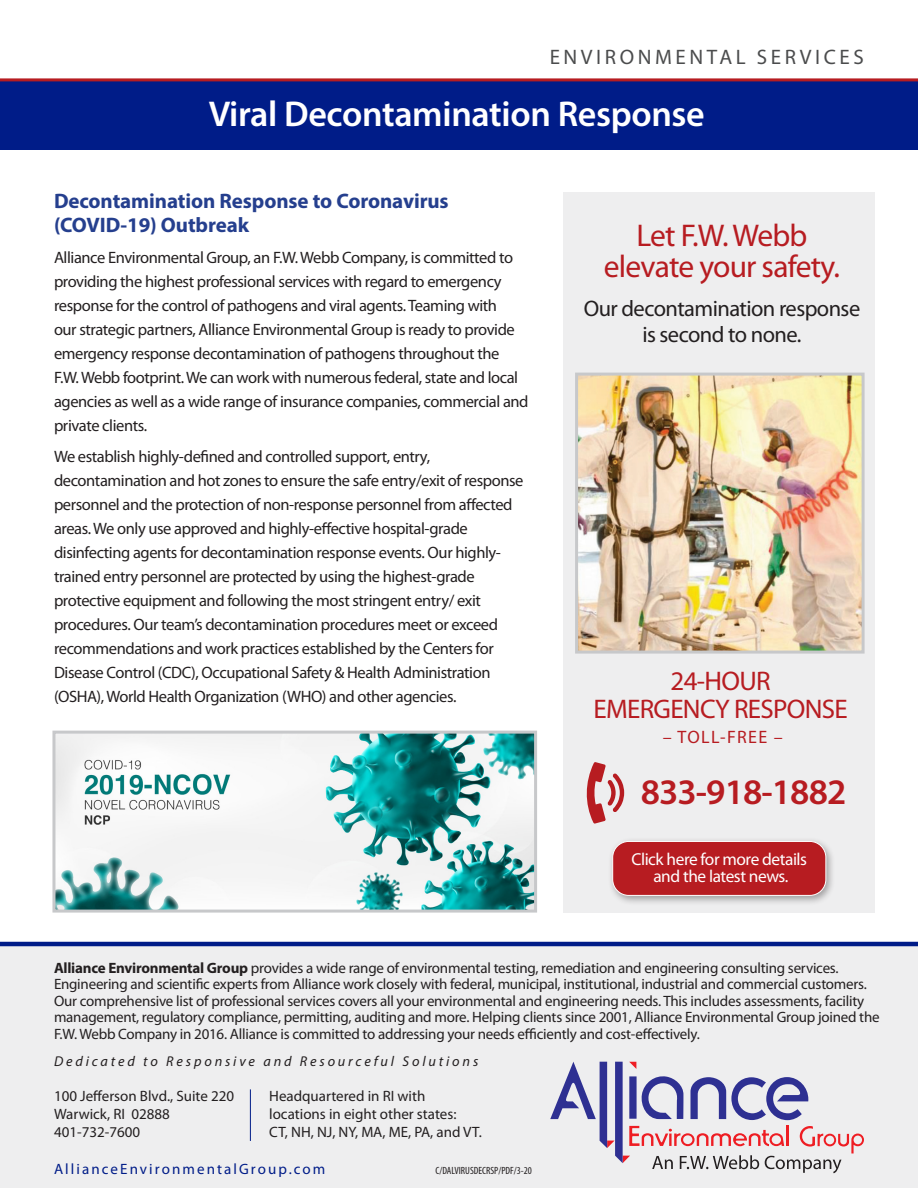
<style>
.page{position:relative;width:918px;height:1188px;background:#fff}
.page>*{position:absolute;margin:0;border:0;box-sizing:border-box;transform-origin:0 0}
.t1{font:600 36px "Myriad Pro";letter-spacing:-.01em;color:#fff}
.Body_text{font:600 36px "Myriad Pro";letter-spacing:-.025em;color:#b71c21}
.Body_text-2{font:31.5px/31.5px "Myriad Pro";letter-spacing:-.025em;color:#b71c21;text-align:center}
.Body_text-3{font:27px/28.5px "Myriad Pro";letter-spacing:-.025em;color:#b71c21;text-align:center}
.Body_text-4{font:22.5px/25.5px "Myriad Pro";letter-spacing:-.025em;color:#231f20;text-align:center}
.Body_text-5{font:700 21px/24px "Myriad Pro";letter-spacing:-.005em;color:#253f8e}
.t2{font:21px "Myriad Pro";letter-spacing:.17em;color:#4b4c4d}
.Body_text-6{font:18px "Myriad Pro";letter-spacing:.075em;color:#b71c21}
.Body_text-7{font:17.4px/17.4px "Myriad Pro";letter-spacing:-.025em;color:#fff;text-align:center}
.Body_text-8{font:16.5px/24px "Myriad Pro";letter-spacing:-.025em;color:#231f20}
.t3{font:15px/16.5px "Myriad Pro";letter-spacing:-.015em;color:#231f20}
.t4{font:15px "Myriad Pro";letter-spacing:.14em;color:#001c88}
.t5{font:italic 14.25px "Myriad Pro";letter-spacing:.2em;color:#231f20}
.sidebar_text{font:condensed 10.5px "Myriad Pro";color:#231f20}
.s1{font-weight:700}
</style>
<div class="page">
<div style="left:0;top:80px;width:918px;height:69px;background:#001c88"></div>
<hr style="left:0;top:78px;width:918px;height:3px;background:#b71c21">
<div style="left:0;top:944px;width:918px;height:244px;background:#eeeeef"></div>
<hr style="left:0;top:942px;width:918px;height:4px;background:#001c88">
<svg style="left:550px;top:1062px;width:314px;height:111px"></svg>
<hr style="left:250px;top:1089px;width:1px;height:52px;background:#001c88">
<div style="left:564px;top:192px;width:311px;height:721px;background:#eeeeef"></div>
<img style="left:56px;top:735px;width:477px;height:174px">
<div style="left:52px;top:731px;width:485px;height:182px;border:3px solid #c7c8ca"></div>
<img style="left:579px;top:377px;width:282px;height:273px">
<div style="left:575px;top:373px;width:290px;height:281px;border:3px solid #c7c8ca"></div>
<svg style="left:586px;top:762px;width:38px;height:62px"></svg>
<div style="left:608px;top:837px;width:228px;height:69px;background:#231f20;opacity:.4"></div>
<div style="left:613px;top:841px;width:213px;height:54px;background:#b71c21;border-radius:16px"></div>
<div style="left:612px;top:841px;width:214px;height:55px;border:1px solid #fff;border-radius:16px"></div>
<p class="t2" style="left:550px;top:44px;width:316px">ENVIRONMENTAL SERVICES</p>
<p class="t1" style="left:209px;top:91px;width:498px">Viral Decontamination Response</p>
<p class="Body_text-5" style="left:54px;top:188px;width:396px">Decontamination Response to Coronavirus (COVID-19) Outbreak</p>
<p class="Body_text-8" style="left:54px;top:245px;width:476px">Alliance Environmental Group, an F.W. Webb Company, is committed to providing the highest professional services with regard to emergency response for the control of pathogens and viral agents. Teaming with<br>our strategic partners, Alliance Environmental Group is ready to provide emergency response decontamination of pathogens throughout the F.W. Webb footprint. We can work with numerous federal, state and local agencies as well as a wide range of insurance companies, commercial and private clients.</p>
<p class="Body_text-8" style="left:54px;top:444px;width:471px">We establish highly-defined and controlled support, entry, decontamination and hot zones to ensure the safe entry/exit of response personnel and the protection of non-response personnel from affected areas. We only use approved and highly-effective hospital-grade disinfecting agents for decontamination response events. Our highly&shy;trained entry personnel are protected by using the highest-grade protective equipment and following the most stringent entry/ exit procedures. Our team’s decontamination procedures meet or exceed recommendations and work practices established by the Centers for Disease Control (CDC), Occupational Safety &amp; Health Administration (OSHA), World Health Organization (WHO) and other agencies.</p>
<p class="Body_text-2" style="left:604px;top:219px;width:238px">Let F.W. Webb elevate your safety.</p>
<p class="Body_text-4" style="left:584px;top:296px;width:278px">Our decontamination response is second to none.</p>
<p class="Body_text-3" style="left:593px;top:666px;width:256px">24-HOUR<br>EMERGENCY RESPONSE</p>
<p class="Body_text-6" style="left:663px;top:726px;width:121px">– TOLL-FREE –</p>
<p class="Body_text" style="left:641px;top:769px;width:207px">833-918-1882</p>
<p class="Body_text-7" style="left:631px;top:850px;width:177px">Click here for more details and the latest news.</p>
<p class="t3" style="left:54px;top:959px;width:827px"><span class="s1">Alliance Environmental Group</span> provides a wide range of environmental testing, remediation and engineering consulting services.<br>Engineering and scientific experts from Alliance work closely with federal, municipal, institutional, industrial and commercial customers.<br>Our comprehensive list of professional services covers all your environmental and engineering needs. This includes assessments, facility management, regulatory compliance, permitting, auditing and more. Helping clients since 2001, Alliance Environmental Group joined the F.W. Webb Company in 2016. Alliance is committed to addressing your needs efficiently and cost-effectively.</p>
<p class="t5" style="left:54px;top:1052px;width:426px">Dedicated to Responsive and Resourceful Solutions</p>
<p class="t3" style="left:269px;top:1086px;width:214px;line-height:18px">Headquartered in RI with locations in eight other states:<br>CT, NH, NJ, NY, MA, ME, PA, and VT.</p>
<p class="t4" style="left:54px;top:1159px;width:273px">AllianceEnvironmentalGroup.com</p>
<p class="t3" style="left:54px;top:1086px;width:182px;line-height:18px">100 Jefferson Blvd., Suite 220<br>Warwick, RI 02888<br>401-732-7600</p>
<p class="sidebar_text" style="left:436px;top:1164px;width:98px">C/DALVIRUSDECRSP/PDF/3-20</p>
</div>
